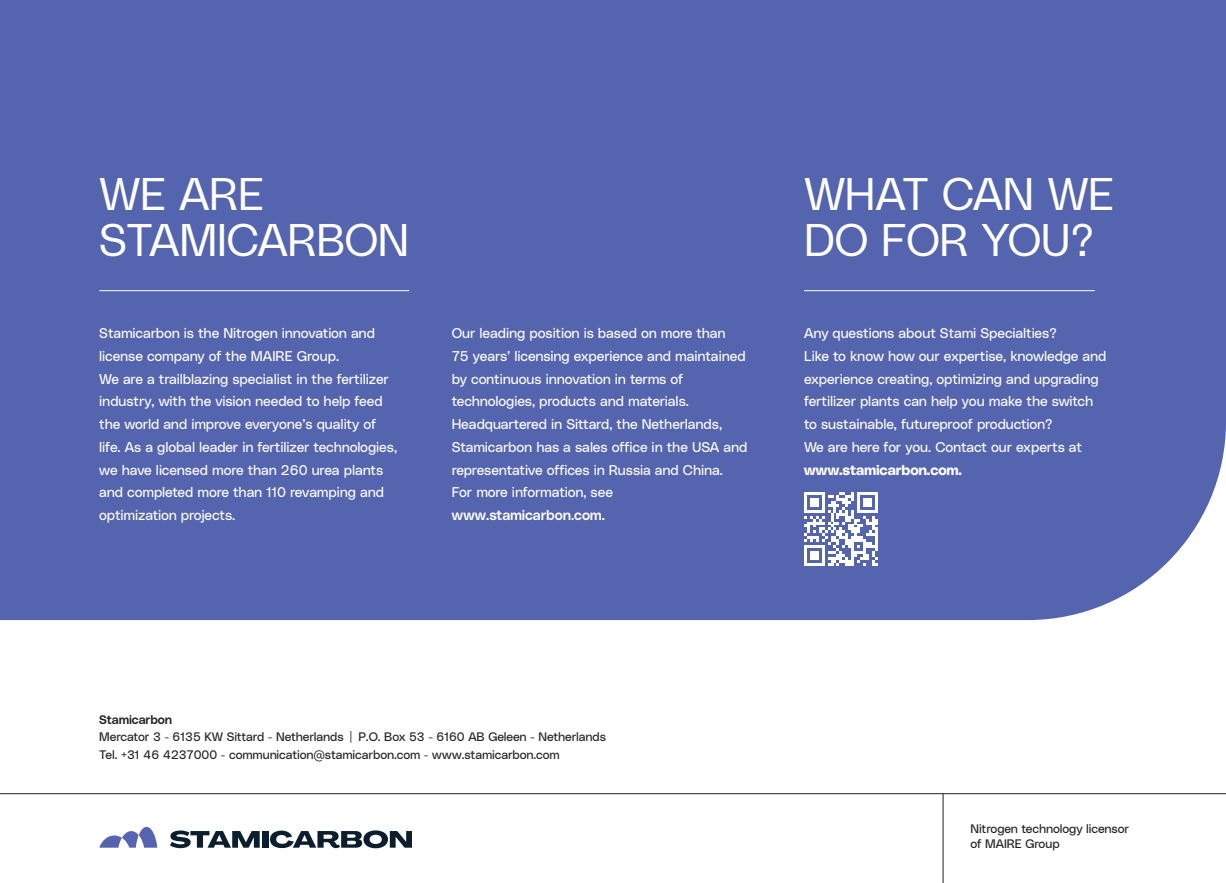
<style>
.page{position:relative;width:1226px;height:883px;background:#fff}
.page>*{position:absolute;margin:0;border:0;box-sizing:border-box;transform-origin:0 0}
.t1{font:45.5px/45.5px "Poly Sans Slim";letter-spacing:-.01em;color:#fff}
.t2{font:14px/22.8px "Poly Sans Neutral";letter-spacing:-.01em;color:#fff}
.t3{font:12.25px/17.5px "Poly Sans Neutral";letter-spacing:-.01em;color:#231f20}
.s1{font-family:"Poly Sans Median"}
.s2{font-family:"Poly Sans Bulky"}
</style>
<div class="page">
<div style="left:0;top:0;width:1225px;height:620px;background:#5564ae"></div>
<hr style="left:0;top:793px;width:1225px;height:1px;background:#231f20">
<svg style="left:99px;top:827px;width:58px;height:21px"></svg>
<svg style="left:170px;top:831px;width:90px;height:17px"></svg>
<div style="left:262px;top:831px;width:6px;height:17px;background:#0a1e2e"></div>
<svg style="left:270px;top:830px;width:142px;height:18px"></svg>
<hr style="left:99px;top:290px;width:310px;height:1px;background:#fff">
<hr style="left:804px;top:290px;width:290px;height:1px;background:#fff">
<svg style="left:804px;top:492px;width:73px;height:74px"></svg>
<hr style="left:942px;top:794px;width:1px;height:89px;background:#231f20">
<p class="t1" style="left:99px;top:168px;width:311px">WE ARE<br>STAMICARBON</p>
<p class="t1" style="left:804px;top:168px;width:312px">WHAT CAN WE<br>DO FOR YOU?</p>
<p class="t2" style="left:99px;top:321px;width:299px">Stamicarbon is the Nitrogen innovation and license company of the MAIRE Group.<br>We are a trailblazing specialist in the fertilizer industry, with the vision needed to help feed the world and improve everyone’s quality of life. As a global leader in fertilizer technologies, we have licensed more than 260 urea plants and completed more than 110 revamping and optimization projects.</p>
<p class="t2" style="left:451px;top:321px;width:297px">Our leading position is based on more than<br>75 years’ licensing experience and maintained by continuous innovation in terms of technologies, products and materials.<br>Headquartered in Sittard, the Netherlands, Stamicarbon has a sales office in the USA and representative offices in Russia and China.<br>For more information, see <span class="s1">www.stamicarbon.com.</span></p>
<p class="t2" style="left:804px;top:321px;width:304px">Any questions about Stami Specialties?<br>Like to know how our expertise, knowledge and experience creating, optimizing and upgrading fertilizer plants can help you make the switch to sustainable, futureproof production?<br>We are here for you. Contact our experts at <span class="s2">www.stamicarbon.com.</span></p>
<p class="t3" style="left:99px;top:710px;width:508px"><span class="s1">Stamicarbon<br></span>Mercator 3 - 6135 KW Sittard - Netherlands | P.O. Box 53 - 6160 AB Geleen - Netherlands<br>Tel. +31 46 4237000 - communication@stamicarbon.com - www.stamicarbon.com</p>
<p class="t3" style="left:970px;top:819px;width:160px;line-height:15.8px">Nitrogen technology licensor of MAIRE Group</p>
</div>
